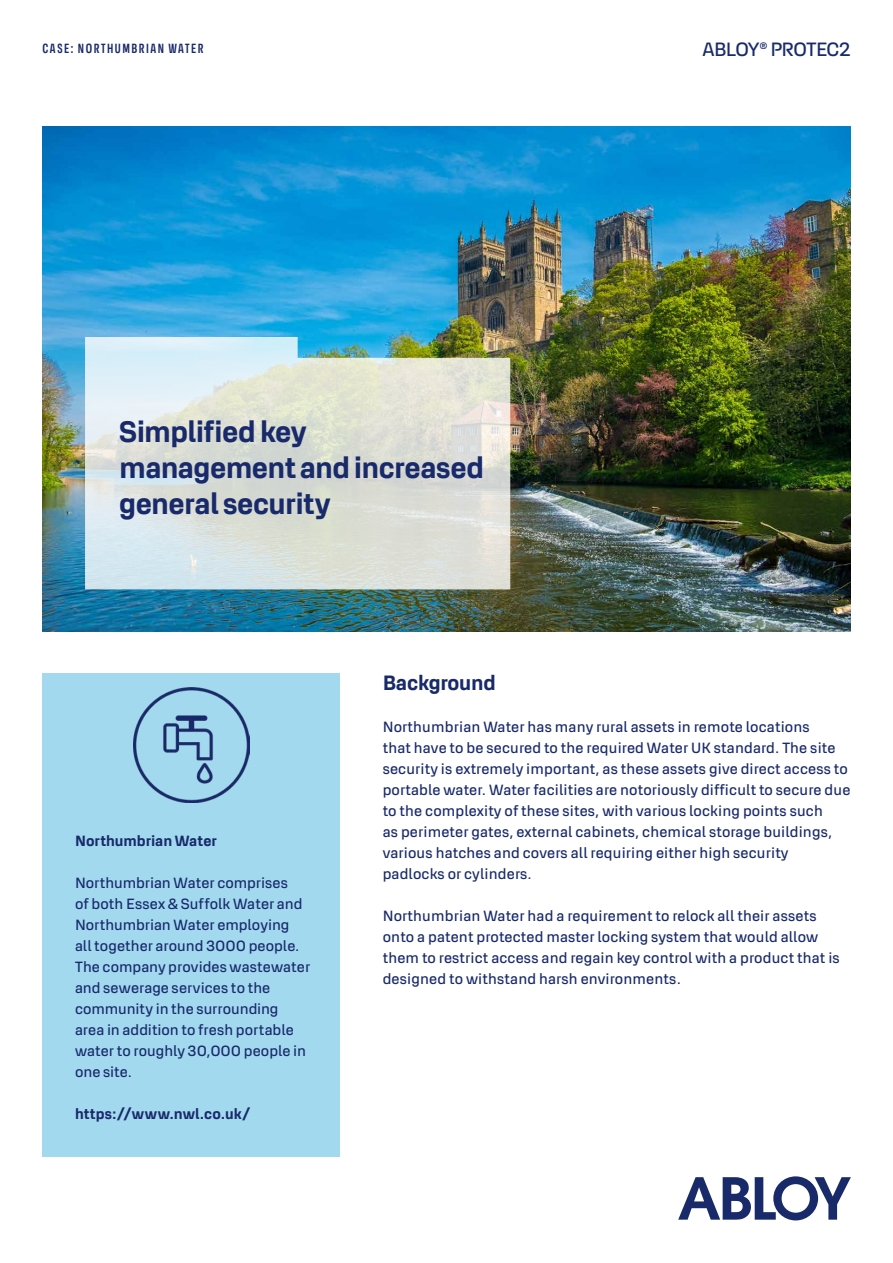
<style>
.page{position:relative;width:893px;height:1263px;background:#fff}
.page>*{position:absolute;margin:0;border:0;box-sizing:border-box;transform-origin:0 0}
.t1{font:700 30px/36px "Abloy Sans OT";letter-spacing:-.02em;color:#192a6b}
.t2{font:700 21px "Abloy Sans OT";letter-spacing:-.01em;color:#192a6b}
.t3{font:19.5px "Abloy Sans OT";letter-spacing:-.025em;color:#192a6b}
.t4{font:15px/21px "Abloy Sans OT";letter-spacing:.01em;color:#192a6b}
.t5{font:700 15px "Abloy Sans OT";color:#192a6b}
.t6{font:700 condensed 13.5px "Abloy Sans OT";letter-spacing:.11em;color:#192a6b}
</style>
<div class="page">
<img style="left:43px;top:127px;width:807px;height:504px">
<div style="left:43px;top:673px;width:297px;height:484px;background:#a2d9ef"></div>
<svg style="left:678px;top:1176px;width:173px;height:44px"></svg>
<svg style="left:85px;top:337px;width:425px;height:252px;background:#d7dfd9"></svg>
<img style="left:133px;top:687px;width:117px;height:116px">
<p class="t6" style="left:43px;top:39px;width:163px">CASE: NORTHUMBRIAN WATER</p>
<h1 class="t1" style="left:119px;top:412px;width:366px">Simplified key management and increased general security</h1>
<h3 class="t3" style="left:702px;top:36px;width:149px">ABLOY® PROTEC2</h3>
<p class="t5" style="left:75px;top:830px;width:143px">Northumbrian Water</p>
<p class="t4" style="left:75px;top:871px;width:237px">Northumbrian Water comprises<br>of both Essex &amp; Suffolk Water and<br>Northumbrian Water employing<br>all together around 3000 people.<br>The company provides wastewater and sewerage services to the community in the surrounding area in addition to fresh portable water to roughly 30,000 people in one site.</p>
<p class="t5" style="left:75px;top:1103px;width:177px">https://www.nwl.co.uk/</p>
<h2 class="t2" style="left:383px;top:667px;width:115px">Background</h2>
<p class="t4" style="left:383px;top:715px;width:469px">Northumbrian Water has many rural assets in remote locations<br>that have to be secured to the required Water UK standard. The site security is extremely important, as these assets give direct access to portable water. Water facilities are notoriously difficult to secure due to the complexity of these sites, with various locking points such<br>as perimeter gates, external cabinets, chemical storage buildings, various hatches and covers all requiring either high security padlocks or cylinders.</p>
<p class="t4" style="left:383px;top:904px;width:459px">Northumbrian Water had a requirement to relock all their assets onto a patent protected master locking system that would allow them to restrict access and regain key control with a product that is designed to withstand harsh environments.</p>
</div>
